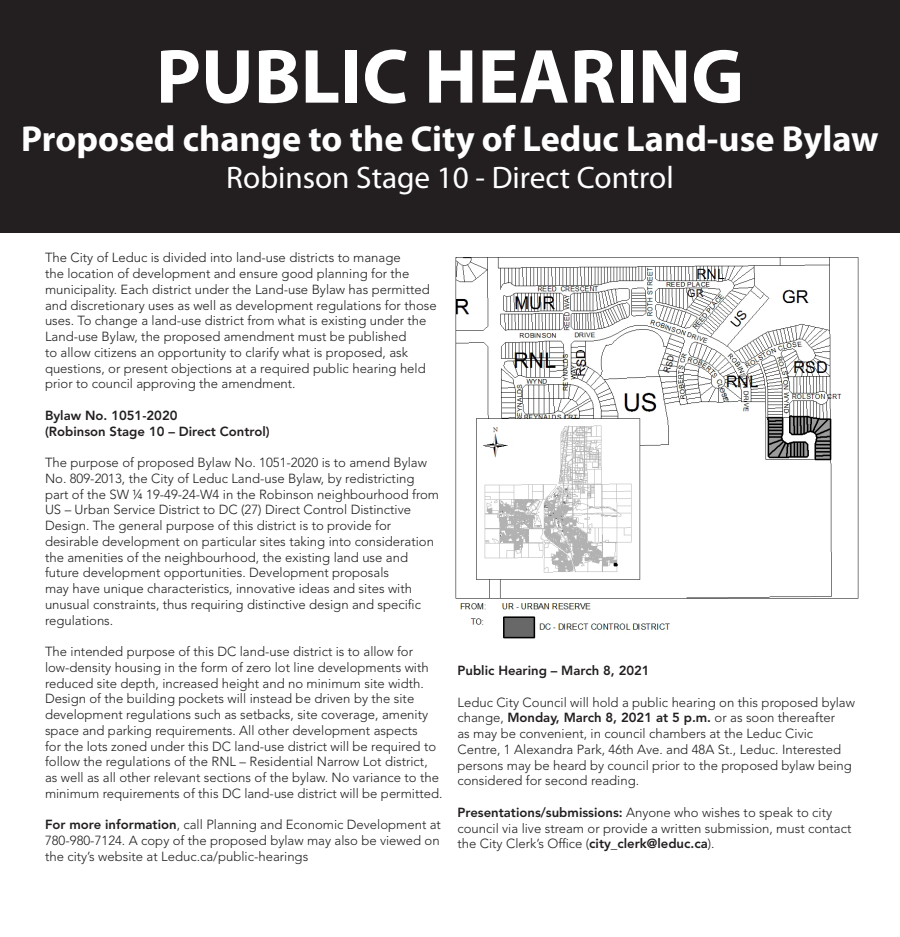
<style>
.page{position:relative;width:900px;height:937px;background:#fff}
.page>*{position:absolute;margin:0;border:0;box-sizing:border-box;transform-origin:0 0}
.t1{font:700 77.5px "Myriad Pro";color:#fff}
.t2{font:700 36.25px "Myriad Pro";color:#fff}
.t3{font:31.25px "Myriad Pro";color:#fff}
.t4{font:300 13.12px/15.8px "Avenir LT Std";color:#231f20}
.t5{font:800 13.12px "Avenir LT Std";color:#231f20}
.s1{font-weight:800}
</style>
<div class="page">
<div style="left:0;top:0;width:900px;height:233px;background:#231f20"></div>
<img style="left:455px;top:257px;width:404px;height:382px">
<p class="t1" style="left:156px;top:26px;width:590px">PUBLIC HEARING</p>
<p class="t2" style="left:21px;top:115px;width:859px">Proposed change to the City of Leduc Land-use Bylaw</p>
<p class="t3" style="left:226px;top:161px;width:449px">Robinson Stage 10 - Direct Control</p>
<p class="t4" style="left:45px;top:250px;width:393px">The City of Leduc is divided into land-use districts to manage<br>the location of development and ensure good planning for the municipality. Each district under the Land-use Bylaw has permitted and discretionary uses as well as development regulations for those uses. To change a land-use district from what is existing under the Land-use Bylaw, the proposed amendment must be published<br>to allow citizens an opportunity to clarify what is proposed, ask questions, or present objections at a required public hearing held prior to council approving the amendment.</p>
<p class="t5" style="left:45px;top:408px;width:134px">Bylaw No. 1051-2020</p>
<p class="t5" style="left:45px;top:423px;width:226px">(Robinson Stage 10 – Direct Control)</p>
<p class="t4" style="left:45px;top:455px;width:396px">The purpose of proposed Bylaw No. 1051-2020 is to amend Bylaw No. 809-2013, the City of Leduc Land-use Bylaw, by redistricting part of the SW ¼ 19-49-24-W4 in the Robinson neighbourhood from US – Urban Service District to DC (27) Direct Control Distinctive Design. The general purpose of this district is to provide for desirable development on particular sites taking into consideration the amenities of the neighbourhood, the existing land use and future development opportunities. Development proposals<br>may have unique characteristics, innovative ideas and sites with unusual constraints, thus requiring distinctive design and specific regulations.</p>
<p class="t4" style="left:45px;top:644px;width:399px">The intended purpose of this DC land-use district is to allow for low-density housing in the form of zero lot line developments with reduced site depth, increased height and no minimum site width.<br>Design of the building pockets will instead be driven by the site development regulations such as setbacks, site coverage, amenity space and parking requirements. All other development aspects<br>for the lots zoned under this DC land-use district will be required to follow the regulations of the RNL – Residential Narrow Lot district, as well as all other relevant sections of the bylaw. No variance to the minimum requirements of this DC land-use district will be permitted.</p>
<p class="t4" style="left:45px;top:817px;width:398px;text-align:justify"><span class="s1">For more information</span>, call Planning and Economic Development at 780-980-7124. A copy of the proposed bylaw may also be viewed on the city’s website at Leduc.ca/public-hearings</p>
<p class="t5" style="left:458px;top:663px;width:194px">Public Hearing – March 8, 2021</p>
<p class="t4" style="left:458px;top:694px;width:399px">Leduc City Council will hold a public hearing on this proposed bylaw change, <span class="s1">Monday, March 8, 2021 at 5 p.m.</span> or as soon thereafter<br>as may be convenient, in council chambers at the Leduc Civic Centre, 1 Alexandra Park, 46th Ave. and 48A St., Leduc. Interested persons may be heard by council prior to the proposed bylaw being considered for second reading.</p>
<p class="t4" style="left:458px;top:804px;width:395px"><span class="s1">Presentations/submissions:</span> Anyone who wishes to speak to city council via live stream or provide a written submission, must contact the City Clerk’s Office (<span class="s1">city_clerk@leduc.ca</span>).</p>
</div>
